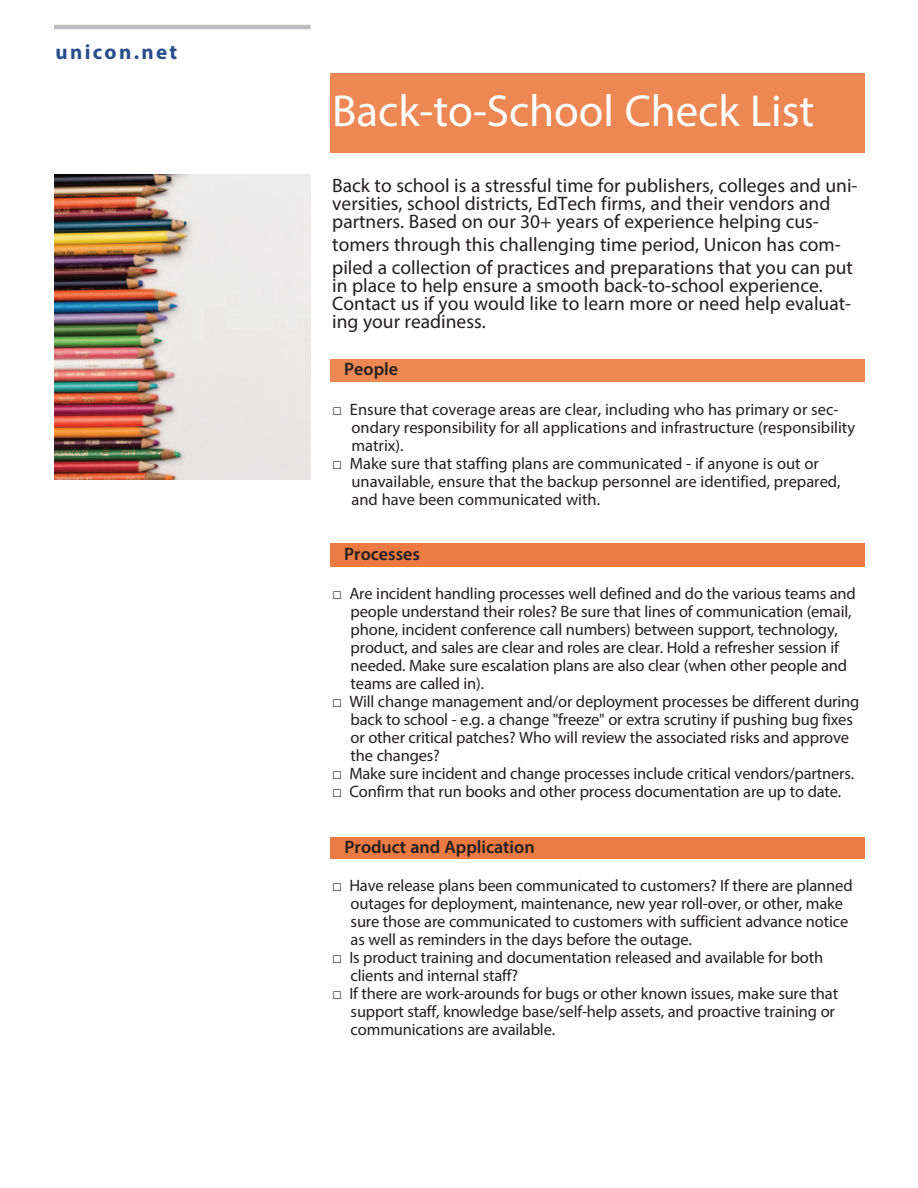
<style>
.page{position:relative;width:918px;height:1188px;background:#fff}
.page>*{position:absolute;margin:0;border:0;box-sizing:border-box;transform-origin:0 0}
.t1{font:45px "Myriad Pro";color:#fff}
.t2{font:700 21px "Myriad Pro";letter-spacing:.11em;color:#284d8b}
.t3{font:19.5px/18px "Myriad Pro";color:#231f20}
.t4{font:600 18px "Myriad Pro";color:#231f20}
.t5{font:16.5px "Myriad Pro";letter-spacing:-.01em;color:#231f20}
.s1{font-family:"Tahoma"}
</style>
<div class="page">
<div style="left:331px;top:73px;width:534px;height:80px;background:#ed8855"></div>
<hr style="left:54px;top:25px;width:256px;height:4px;background:#bcbdc0">
<img style="left:54px;top:174px;width:256px;height:305px">
<div style="left:331px;top:359px;width:534px;height:23px;background:#ed8855"></div>
<div style="left:331px;top:543px;width:534px;height:24px;background:#eb7b43"></div>
<div style="left:331px;top:837px;width:534px;height:24px;background:#eb7b43"></div>
<div style="left:331px;top:859px;width:534px;height:302px;background:#fff"></div>
<p class="t2" style="left:55px;top:39px;width:123px">unicon.net</p>
<p class="t1" style="left:332px;top:94px;width:484px">Back-to-School Check List</p>
<p class="t3" style="left:332px;top:178px;width:527px">Back to school is a stressful time for publishers, colleges and uni&shy;versities, school districts, EdTech firms, and their vendors and partners. Based on our 30+ years of experience helping cus-</p>
<p class="t3" style="left:332px;top:234px;width:522px;line-height:23.4px">tomers through this challenging time period, Unicon has com&shy;piled a collection of practices and preparations that you can put</p>
<p class="t3" style="left:332px;top:279px;width:520px">in place to help ensure a smooth back-to-school experience.<br>Contact us if you would like to learn more or need help evaluat&shy;ing your readiness.</p>
<p class="t4" style="left:344px;top:358px;width:55px">People</p>
<p class="t5" style="left:332px;top:403px;width:508px"><span class="s1">□</span> Ensure that coverage areas are clear, including who has primary or sec-</p>
<p class="t5" style="left:351px;top:421px;width:505px">ondary responsibility for all applications and infrastructure (responsibility</p>
<p class="t5" style="left:351px;top:439px;width:54px">matrix).</p>
<p class="t5" style="left:332px;top:457px;width:488px"><span class="s1">□</span> Make sure that staffing plans are communicated - if anyone is out or</p>
<p class="t5" style="left:351px;top:475px;width:491px">unavailable, ensure that the backup personnel are identified, prepared,</p>
<p class="t5" style="left:351px;top:493px;width:250px">and have been communicated with.</p>
<p class="t4" style="left:344px;top:543px;width:77px">Processes</p>
<p class="t5" style="left:332px;top:588px;width:525px"><span class="s1">□</span> Are incident handling processes well defined and do the various teams and</p>
<p class="t5" style="left:351px;top:606px;width:502px">people understand their roles? Be sure that lines of communication (email,</p>
<p class="t5" style="left:351px;top:624px;width:489px">phone, incident conference call numbers) between support, technology,</p>
<p class="t5" style="left:351px;top:642px;width:490px">product, and sales are clear and roles are clear. Hold a refresher session if</p>
<p class="t5" style="left:351px;top:660px;width:498px">needed. Make sure escalation plans are also clear (when other people and</p>
<p class="t5" style="left:351px;top:678px;width:135px">teams are called in).</p>
<p class="t5" style="left:332px;top:696px;width:529px"><span class="s1">□</span> Will change management and/or deployment processes be different during</p>
<p class="t5" style="left:351px;top:714px;width:504px">back to school - e.g. a change "freeze" or extra scrutiny if pushing bug fixes</p>
<p class="t5" style="left:351px;top:732px;width:500px">or other critical patches? Who will review the associated risks and approve</p>
<p class="t5" style="left:351px;top:750px;width:91px">the changes?</p>
<p class="t5" style="left:332px;top:768px;width:523px"><span class="s1">□</span> Make sure incident and change processes include critical vendors/partners.</p>
<p class="t5" style="left:332px;top:786px;width:511px"><span class="s1">□</span> Confirm that run books and other process documentation are up to date.</p>
<p class="t4" style="left:345px;top:836px;width:192px">Product and Application</p>
<p class="t5" style="left:332px;top:880px;width:522px"><span class="s1">□</span> Have release plans been communicated to customers? If there are planned</p>
<p class="t5" style="left:351px;top:898px;width:494px">outages for deployment, maintenance, new year roll-over, or other, make</p>
<p class="t5" style="left:351px;top:916px;width:499px">sure those are communicated to customers with sufficient advance notice</p>
<p class="t5" style="left:351px;top:934px;width:343px">as well as reminders in the days before the outage.</p>
<p class="t5" style="left:332px;top:952px;width:492px"><span class="s1">□</span> Is product training and documentation released and available for both</p>
<p class="t5" style="left:351px;top:970px;width:169px">clients and internal staff?</p>
<p class="t5" style="left:332px;top:988px;width:507px"><span class="s1">□</span> If there are work-arounds for bugs or other known issues, make sure that</p>
<p class="t5" style="left:351px;top:1006px;width:486px">support staff, knowledge base/self-help assets, and proactive training or</p>
<p class="t5" style="left:351px;top:1024px;width:206px">communications are available.</p>
</div>
